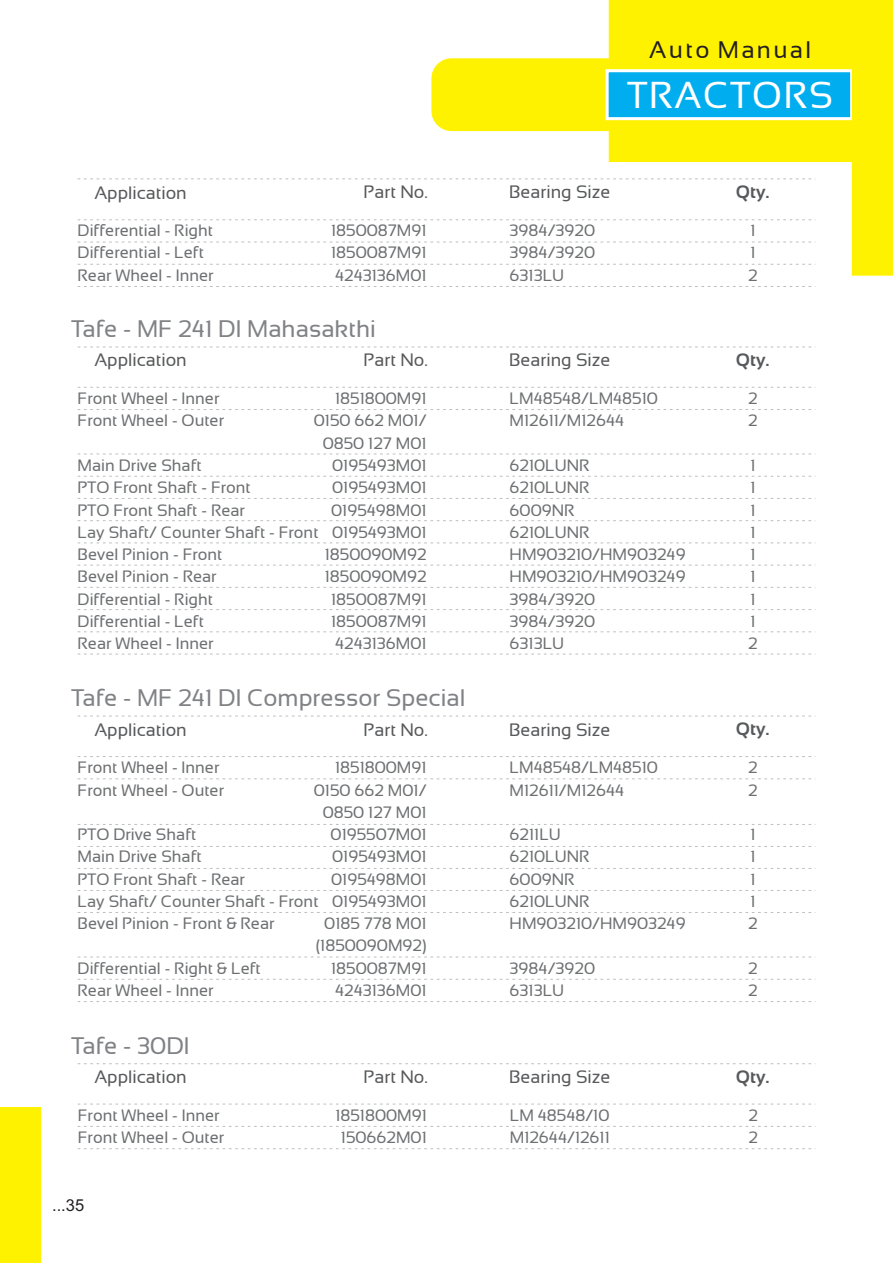
<style>
.page{position:relative;width:893px;height:1263px;background:#fff}
.page>*{position:absolute;margin:0;border:0;box-sizing:border-box;transform-origin:0 0}
.t1{font:37.5px "Sansation";letter-spacing:.05em;color:#fff}
.t2{font:24px "Sansation";color:#808285}
.t3{font:24px "Sansation";letter-spacing:.1em;color:#231f20}
.t4{font:18px "Sansation";color:#58595b}
.t5{font:700 18px "Sansation";color:#58595b}
.t6{font:16.5px "Sansation";color:#6d6f71}
.t7{font:16.5px "Arial";color:#231f20}
</style>
<div class="page">
<svg style="left:78px;top:1148px;width:734px;height:1px"></svg>
<svg style="left:78px;top:1126px;width:737px;height:1px"></svg>
<svg style="left:78px;top:1103px;width:733px;height:1px"></svg>
<svg style="left:78px;top:1063px;width:734px;height:1px"></svg>
<svg style="left:78px;top:1001px;width:737px;height:1px"></svg>
<svg style="left:78px;top:979px;width:734px;height:1px"></svg>
<svg style="left:78px;top:956px;width:733px;height:1px"></svg>
<svg style="left:78px;top:912px;width:737px;height:1px"></svg>
<svg style="left:78px;top:890px;width:737px;height:1px"></svg>
<svg style="left:78px;top:846px;width:737px;height:1px"></svg>
<svg style="left:78px;top:868px;width:737px;height:1px"></svg>
<svg style="left:78px;top:824px;width:737px;height:1px"></svg>
<svg style="left:78px;top:778px;width:733px;height:1px"></svg>
<svg style="left:78px;top:756px;width:737px;height:1px"></svg>
<svg style="left:78px;top:654px;width:733px;height:1px"></svg>
<svg style="left:78px;top:631px;width:733px;height:1px"></svg>
<svg style="left:78px;top:609px;width:737px;height:1px"></svg>
<svg style="left:78px;top:587px;width:737px;height:1px"></svg>
<svg style="left:78px;top:565px;width:733px;height:1px"></svg>
<svg style="left:78px;top:542px;width:733px;height:1px"></svg>
<svg style="left:78px;top:520px;width:737px;height:1px"></svg>
<svg style="left:78px;top:476px;width:733px;height:1px"></svg>
<svg style="left:78px;top:498px;width:737px;height:1px"></svg>
<svg style="left:78px;top:453px;width:733px;height:1px"></svg>
<svg style="left:78px;top:409px;width:737px;height:1px"></svg>
<svg style="left:78px;top:387px;width:734px;height:1px"></svg>
<svg style="left:78px;top:347px;width:733px;height:1px"></svg>
<svg style="left:78px;top:286px;width:737px;height:1px"></svg>
<svg style="left:78px;top:242px;width:733px;height:1px"></svg>
<svg style="left:78px;top:264px;width:734px;height:1px"></svg>
<svg style="left:78px;top:219px;width:733px;height:1px"></svg>
<svg style="left:78px;top:178px;width:733px;height:1px"></svg>
<svg style="left:78px;top:716px;width:733px;height:1px"></svg>
<div style="left:0;top:1108px;width:40px;height:155px;background:#fff200"></div>
<div style="left:609px;top:0;width:243px;height:161px;background:#fff200"></div>
<div style="left:609px;top:0;width:244px;height:162px;border:1px solid #fff200"></div>
<div style="left:431px;top:58px;width:395px;height:73px;background:#fff200"></div>
<div style="left:607px;top:71px;width:245px;height:48px;background:#00aeef"></div>
<div style="left:606px;top:69px;width:247px;height:51px;border:3px solid #fff"></div>
<div style="left:852px;top:0;width:41px;height:275px;background:#fff200"></div>
<h2 class="t3" style="left:649px;top:41px;width:163px">Auto Manual</h2>
<h1 class="t1" style="left:627px;top:80px;width:207px">TRACTORS</h1>
<p class="t4" style="left:94px;top:185px;width:94px">Application</p>
<p class="t4" style="left:364px;top:185px;width:66px">Part No.</p>
<p class="t4" style="left:509px;top:185px;width:103px">Bearing Size</p>
<p class="t5" style="left:736px;top:185px;width:35px">Qty.</p>
<p class="t6" style="left:78px;top:224px;width:137px">Differential - Right</p>
<p class="t6" style="left:331px;top:224px;width:97px">1850087M91</p>
<p class="t6" style="left:510px;top:224px;width:87px">3984/3920</p>
<p class="t6" style="left:750px;top:224px;width:7px">1</p>
<p class="t6" style="left:78px;top:246px;width:128px">Differential - Left</p>
<p class="t6" style="left:331px;top:246px;width:97px">1850087M91</p>
<p class="t6" style="left:510px;top:246px;width:87px">3984/3920</p>
<p class="t6" style="left:750px;top:246px;width:7px">1</p>
<p class="t6" style="left:78px;top:269px;width:138px">Rear Wheel - Inner</p>
<p class="t6" style="left:335px;top:269px;width:93px">4243136M01</p>
<p class="t6" style="left:510px;top:269px;width:56px">6313LU</p>
<p class="t6" style="left:748px;top:269px;width:11px">2</p>
<h2 class="t2" style="left:72px;top:319px;width:306px">Tafe - MF 241 DI Mahasakthi</h2>
<p class="t4" style="left:94px;top:353px;width:94px">Application</p>
<p class="t4" style="left:364px;top:353px;width:66px">Part No.</p>
<p class="t4" style="left:509px;top:353px;width:103px">Bearing Size</p>
<p class="t5" style="left:736px;top:353px;width:35px">Qty.</p>
<p class="t6" style="left:78px;top:392px;width:143px">Front Wheel - Inner</p>
<p class="t6" style="left:335px;top:392px;width:93px">1851800M91</p>
<p class="t6" style="left:510px;top:392px;width:150px">LM48548/LM48510</p>
<p class="t6" style="left:748px;top:392px;width:11px">2</p>
<p class="t6" style="left:78px;top:414px;width:148px">Front Wheel - Outer</p>
<p class="t6" style="left:314px;top:414px;width:114px">0150 662 M01/</p>
<p class="t6" style="left:510px;top:414px;width:116px">M12611/M12644</p>
<p class="t6" style="left:748px;top:414px;width:11px">2</p>
<p class="t6" style="left:323px;top:437px;width:105px">0850 127 M01</p>
<p class="t6" style="left:78px;top:459px;width:126px">Main Drive Shaft</p>
<p class="t6" style="left:332px;top:459px;width:96px">0195493M01</p>
<p class="t6" style="left:510px;top:459px;width:81px">6210LUNR</p>
<p class="t6" style="left:750px;top:459px;width:7px">1</p>
<p class="t6" style="left:78px;top:481px;width:175px">PTO Front Shaft - Front</p>
<p class="t6" style="left:332px;top:481px;width:96px">0195493M01</p>
<p class="t6" style="left:510px;top:481px;width:81px">6210LUNR</p>
<p class="t6" style="left:750px;top:481px;width:7px">1</p>
<p class="t6" style="left:78px;top:503px;width:169px">PTO Front Shaft - Rear</p>
<p class="t6" style="left:331px;top:503px;width:97px">0195498M01</p>
<p class="t6" style="left:510px;top:503px;width:66px">6009NR</p>
<p class="t6" style="left:750px;top:503px;width:7px">1</p>
<p class="t6" style="left:78px;top:526px;width:350px">Lay Shaft/ Counter Shaft - Front 0195493M01</p>
<p class="t6" style="left:510px;top:526px;width:81px">6210LUNR</p>
<p class="t6" style="left:750px;top:526px;width:7px">1</p>
<p class="t6" style="left:78px;top:548px;width:146px">Bevel Pinion - Front</p>
<p class="t6" style="left:325px;top:548px;width:103px">1850090M92</p>
<p class="t6" style="left:510px;top:548px;width:178px">HM903210/HM903249</p>
<p class="t6" style="left:750px;top:548px;width:7px">1</p>
<p class="t6" style="left:78px;top:570px;width:141px">Bevel Pinion - Rear</p>
<p class="t6" style="left:325px;top:570px;width:103px">1850090M92</p>
<p class="t6" style="left:510px;top:570px;width:178px">HM903210/HM903249</p>
<p class="t6" style="left:750px;top:570px;width:7px">1</p>
<p class="t6" style="left:78px;top:593px;width:137px">Differential - Right</p>
<p class="t6" style="left:331px;top:593px;width:97px">1850087M91</p>
<p class="t6" style="left:510px;top:593px;width:87px">3984/3920</p>
<p class="t6" style="left:750px;top:593px;width:7px">1</p>
<p class="t6" style="left:78px;top:615px;width:128px">Differential - Left</p>
<p class="t6" style="left:331px;top:615px;width:97px">1850087M91</p>
<p class="t6" style="left:510px;top:615px;width:87px">3984/3920</p>
<p class="t6" style="left:750px;top:615px;width:7px">1</p>
<p class="t6" style="left:78px;top:637px;width:138px">Rear Wheel - Inner</p>
<p class="t6" style="left:335px;top:637px;width:93px">4243136M01</p>
<p class="t6" style="left:510px;top:637px;width:56px">6313LU</p>
<p class="t6" style="left:748px;top:637px;width:11px">2</p>
<h2 class="t2" style="left:72px;top:689px;width:395px">Tafe - MF 241 DI Compressor Special</h2>
<p class="t4" style="left:94px;top:722px;width:94px">Application</p>
<p class="t4" style="left:364px;top:722px;width:66px">Part No.</p>
<p class="t4" style="left:509px;top:722px;width:103px">Bearing Size</p>
<p class="t5" style="left:736px;top:722px;width:35px">Qty.</p>
<p class="t6" style="left:78px;top:761px;width:143px">Front Wheel - Inner</p>
<p class="t6" style="left:335px;top:761px;width:93px">1851800M91</p>
<p class="t6" style="left:510px;top:761px;width:150px">LM48548/LM48510</p>
<p class="t6" style="left:748px;top:761px;width:11px">2</p>
<p class="t6" style="left:78px;top:783px;width:148px">Front Wheel - Outer</p>
<p class="t6" style="left:314px;top:783px;width:114px">0150 662 M01/</p>
<p class="t6" style="left:510px;top:783px;width:116px">M12611/M12644</p>
<p class="t6" style="left:748px;top:783px;width:11px">2</p>
<p class="t6" style="left:323px;top:806px;width:105px">0850 127 M01</p>
<p class="t6" style="left:78px;top:828px;width:120px">PTO Drive Shaft</p>
<p class="t6" style="left:331px;top:828px;width:97px">0195507M01</p>
<p class="t6" style="left:510px;top:828px;width:53px">6211LU</p>
<p class="t6" style="left:750px;top:828px;width:7px">1</p>
<p class="t6" style="left:78px;top:850px;width:126px">Main Drive Shaft</p>
<p class="t6" style="left:332px;top:850px;width:96px">0195493M01</p>
<p class="t6" style="left:510px;top:850px;width:81px">6210LUNR</p>
<p class="t6" style="left:750px;top:850px;width:7px">1</p>
<p class="t6" style="left:78px;top:873px;width:169px">PTO Front Shaft - Rear</p>
<p class="t6" style="left:331px;top:873px;width:97px">0195498M01</p>
<p class="t6" style="left:510px;top:873px;width:66px">6009NR</p>
<p class="t6" style="left:750px;top:873px;width:7px">1</p>
<p class="t6" style="left:78px;top:895px;width:350px">Lay Shaft/ Counter Shaft - Front 0195493M01</p>
<p class="t6" style="left:510px;top:895px;width:81px">6210LUNR</p>
<p class="t6" style="left:750px;top:895px;width:7px">1</p>
<p class="t6" style="left:78px;top:917px;width:199px">Bevel Pinion - Front &amp; Rear</p>
<p class="t6" style="left:324px;top:917px;width:104px">0185 778 M01</p>
<p class="t6" style="left:510px;top:917px;width:178px">HM903210/HM903249</p>
<p class="t6" style="left:748px;top:917px;width:11px">2</p>
<p class="t6" style="left:316px;top:939px;width:112px">(1850090M92)</p>
<p class="t6" style="left:78px;top:962px;width:185px">Differential - Right &amp; Left</p>
<p class="t6" style="left:331px;top:962px;width:97px">1850087M91</p>
<p class="t6" style="left:510px;top:962px;width:87px">3984/3920</p>
<p class="t6" style="left:748px;top:962px;width:11px">2</p>
<p class="t6" style="left:78px;top:984px;width:138px">Rear Wheel - Inner</p>
<p class="t6" style="left:335px;top:984px;width:93px">4243136M01</p>
<p class="t6" style="left:510px;top:984px;width:56px">6313LU</p>
<p class="t6" style="left:748px;top:984px;width:11px">2</p>
<h2 class="t2" style="left:72px;top:1036px;width:120px">Tafe - 30DI</h2>
<p class="t4" style="left:94px;top:1070px;width:94px">Application</p>
<p class="t4" style="left:364px;top:1070px;width:66px">Part No.</p>
<p class="t4" style="left:509px;top:1070px;width:103px">Bearing Size</p>
<p class="t5" style="left:736px;top:1070px;width:35px">Qty.</p>
<p class="t6" style="left:78px;top:1109px;width:143px">Front Wheel - Inner</p>
<p class="t6" style="left:335px;top:1109px;width:93px">1851800M91</p>
<p class="t6" style="left:510px;top:1109px;width:101px">LM 48548/10</p>
<p class="t6" style="left:748px;top:1109px;width:11px">2</p>
<p class="t6" style="left:78px;top:1131px;width:148px">Front Wheel - Outer</p>
<p class="t6" style="left:341px;top:1131px;width:87px">150662M01</p>
<p class="t6" style="left:510px;top:1131px;width:101px">M12644/12611</p>
<p class="t6" style="left:748px;top:1131px;width:11px">2</p>
<p class="t7" style="left:52px;top:1198px;width:34px">...35</p>
</div>
